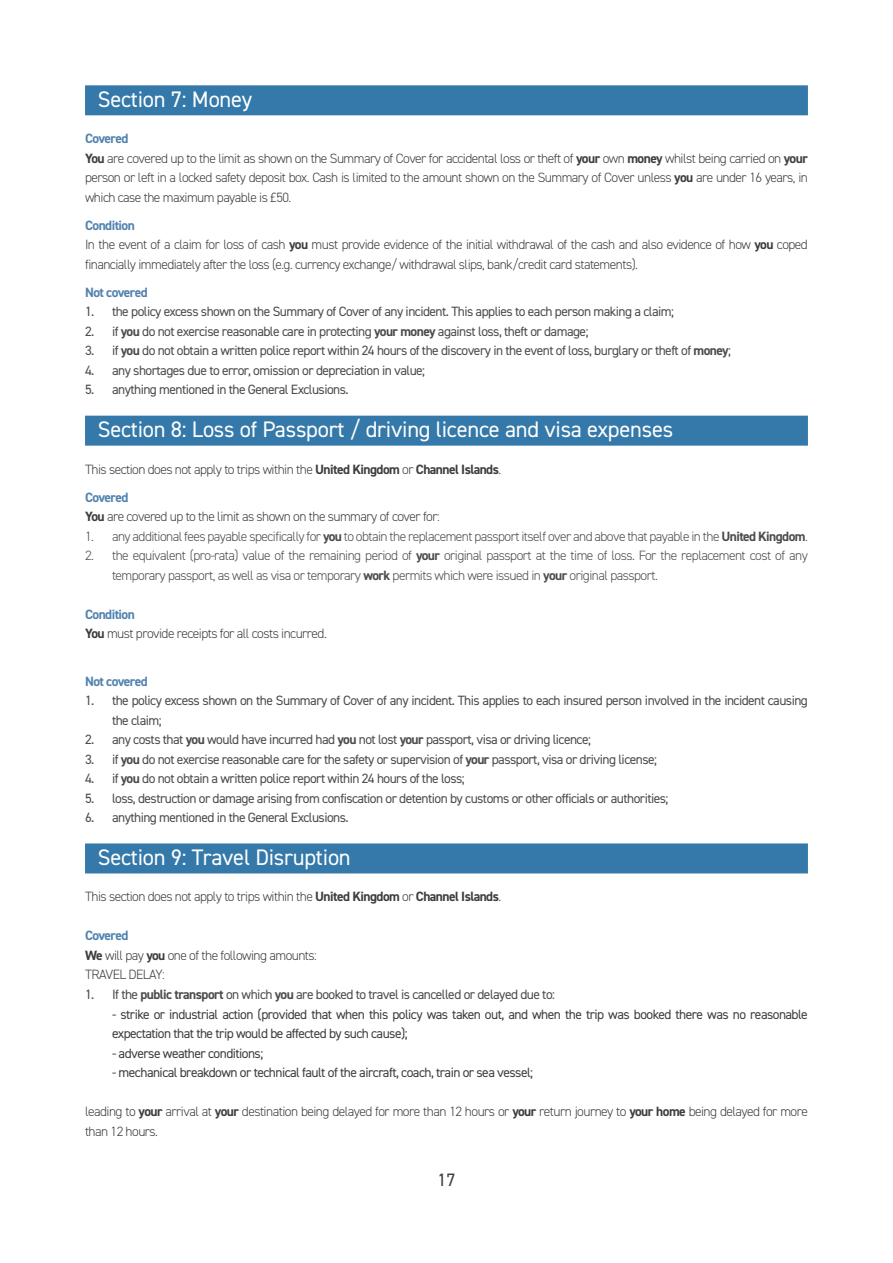
<style>
.page{position:relative;width:893px;height:1263px;background:#fff}
.page>*{position:absolute;margin:0;border:0;box-sizing:border-box;transform-origin:0 0}
.Header_Para{font:22.5px "DIN2014";letter-spacing:-.01em;color:#fff}
.t1{font:18px "DIN2014";color:#3e3e3f}
.t2{font:13.5px/19.5px "DIN2014";letter-spacing:-.04em;color:#4b4c4d}
.Body_text{font:300 13.5px/19.5px "DIN2014";letter-spacing:-.04em;color:#3e3e3f}
.Body_text-2{font:300 13.5px/19.5px "DIN2014";letter-spacing:-.04em;color:#4b4c4d}
.Body_Text_Numbers_1{font:13.5px/19.5px "DIN2014";letter-spacing:-.04em;color:#3e3e3f}
.Body_text_titles{font:700 13.5px "DIN2014";letter-spacing:-.04em;color:#5182af}
.s1{font-weight:700}
.s2{color:#4b4c4d}
</style>
<div class="page">
<div style="left:85px;top:85px;width:723px;height:30px;background:#3479a9"></div>
<div style="left:85px;top:416px;width:723px;height:30px;background:#3479a9"></div>
<div style="left:85px;top:843px;width:723px;height:30px;background:#3479a9"></div>
<p class="Header_Para" style="left:98px;top:85px;width:156px">Section 7: Money</p>
<p class="Body_text_titles" style="left:85px;top:130px;width:45px">Covered</p>
<p class="Body_text" style="left:85px;top:148px;width:724px;text-align:justify"><span class="s1">You</span> are covered up to the limit as shown on the Summary of Cover for accidental loss or theft of <span class="s1">your</span> own <span class="s1">money</span> whilst being carried on <span class="s1">your </span>person or left in a locked safety deposit box. Cash is limited to the amount shown on the Summary of Cover unless <span class="s1">you</span> are under 16 years, in which case the maximum payable is £50.</p>
<p class="Body_text_titles" style="left:85px;top:216px;width:51px">Condition</p>
<p class="Body_text" style="left:85px;top:235px;width:724px">In the event of a claim for loss of cash <span class="s1">you</span> must provide evidence of the initial withdrawal of the cash and also evidence of how <span class="s1">you</span> coped financially immediately after the loss (e.g. currency exchange/ withdrawal slips, bank/credit card statements).</p>
<p class="Body_text_titles" style="left:85px;top:283px;width:64px">Not covered</p>
<p class="t2" style="left:85px;top:302px;width:590px">1. the policy excess shown on the Summary of Cover of any incident. This applies to each person making a claim;</p>
<p class="t2" style="left:85px;top:321px;width:505px">2. if <span class="s1">you</span> do not exercise reasonable care in protecting <span class="s1">your money</span> against loss, theft or damage;</p>
<p class="t2" style="left:85px;top:341px;width:647px">3. if <span class="s1">you</span> do not obtain a written police report within 24 hours of the discovery in the event of loss, burglary or theft of <span class="s1">money</span>;</p>
<p class="t2" style="left:85px;top:360px;width:342px">4. any shortages due to error, omission or depreciation in value;</p>
<p class="t2" style="left:85px;top:380px;width:265px">5. anything mentioned in the General Exclusions.</p>
<p class="Header_Para" style="left:98px;top:416px;width:577px">Section 8: Loss of Passport / driving licence and visa expenses</p>
<p class="Body_text" style="left:85px;top:459px;width:418px">This section does not apply to trips within the <span class="s1">United Kingdom</span> or <span class="s1">Channel Islands</span>.</p>
<p class="Body_text_titles" style="left:85px;top:488px;width:45px">Covered</p>
<p class="Body_text" style="left:85px;top:507px;width:356px"><span class="s1">You</span> are covered up to the limit as shown on the summary of cover for:</p>
<p class="Body_text-2" style="left:85px;top:526px;width:724px">1. any additional fees payable specifically for <span class="s1">you</span> to obtain the replacement passport itself over and above that payable in the <span class="s1">United Kingdom</span>.</p>
<p class="Body_text-2" style="left:112px;top:546px;width:697px;text-indent:-27px">2. the equivalent (pro-rata) value of the remaining period of <span class="s1">your</span> original passport at the time of loss. For the replacement cost of any temporary passport, as well as visa or temporary <span class="s1">work</span> permits which were issued in <span class="s1">your</span> original passport.</p>
<p class="Body_text_titles" style="left:85px;top:605px;width:51px">Condition</p>
<p class="Body_text" style="left:85px;top:624px;width:243px"><span class="s1">You</span> must provide receipts for all costs incurred.</p>
<p class="Body_text_titles" style="left:85px;top:672px;width:64px">Not covered</p>
<p class="t2" style="left:112px;top:690px;width:697px;text-indent:-27px">1. the policy excess shown on the Summary of Cover of any incident. This applies to each insured person involved in the incident causing the claim;</p>
<p class="t2" style="left:85px;top:729px;width:507px">2. any costs that <span class="s1">you</span> would have incurred had <span class="s1">you</span> not lost <span class="s1">your</span> passport, visa or driving licence;</p>
<p class="t2" style="left:85px;top:749px;width:574px">3. if <span class="s1">you</span> do not exercise reasonable care for the safety or supervision of <span class="s1">your</span> passport, visa or driving license;</p>
<p class="t2" style="left:85px;top:768px;width:381px">4. if <span class="s1">you</span> do not obtain a written police report within 24 hours of the loss;</p>
<p class="t2" style="left:85px;top:788px;width:585px">5. loss, destruction or damage arising from confiscation or detention by customs or other officials or authorities;</p>
<p class="t2" style="left:85px;top:807px;width:265px">6. anything mentioned in the General Exclusions.</p>
<p class="Header_Para" style="left:98px;top:843px;width:254px">Section 9: Travel Disruption</p>
<p class="Body_text" style="left:85px;top:887px;width:418px">This section does not apply to trips within the <span class="s1">United Kingdom</span> or <span class="s1">Channel Islands</span>.</p>
<p class="Body_text_titles" style="left:85px;top:927px;width:45px">Covered</p>
<p class="Body_text" style="left:85px;top:946px;width:233px"><span class="s1">We</span> will pay <span class="s1">you</span> one of the following amounts:</p>
<p class="Body_text" style="left:85px;top:965px;width:81px">TRAVEL DELAY:</p>
<p class="t2" style="left:85px;top:984px;width:472px">1. If the <span class="s1">public transport</span> on which <span class="s1">you</span> are booked to travel is cancelled or delayed due to:</p>
<p class="Body_Text_Numbers_1" style="left:112px;top:1004px;width:697px"><span class="s2">-</span> strike or industrial action (provided that when this policy was taken out, and when the trip was booked there was no reasonable expectation that the trip would be affected by such cause);</p>
<p class="Body_Text_Numbers_1" style="left:112px;top:1043px;width:153px"><span class="s2">-</span> adverse weather conditions;</p>
<p class="Body_Text_Numbers_1" style="left:112px;top:1062px;width:423px"><span class="s2">-</span> mechanical breakdown or technical fault of the aircraft, coach, train or sea vessel;</p>
<p class="Body_text" style="left:85px;top:1102px;width:724px">leading to <span class="s1">your</span> arrival at <span class="s1">your</span> destination being delayed for more than 12 hours or <span class="s1">your</span> return journey to <span class="s1">your home</span> being delayed for more than 12 hours.</p>
<h2 class="t1" style="left:438px;top:1168px;width:19px">17</h2>
</div>
